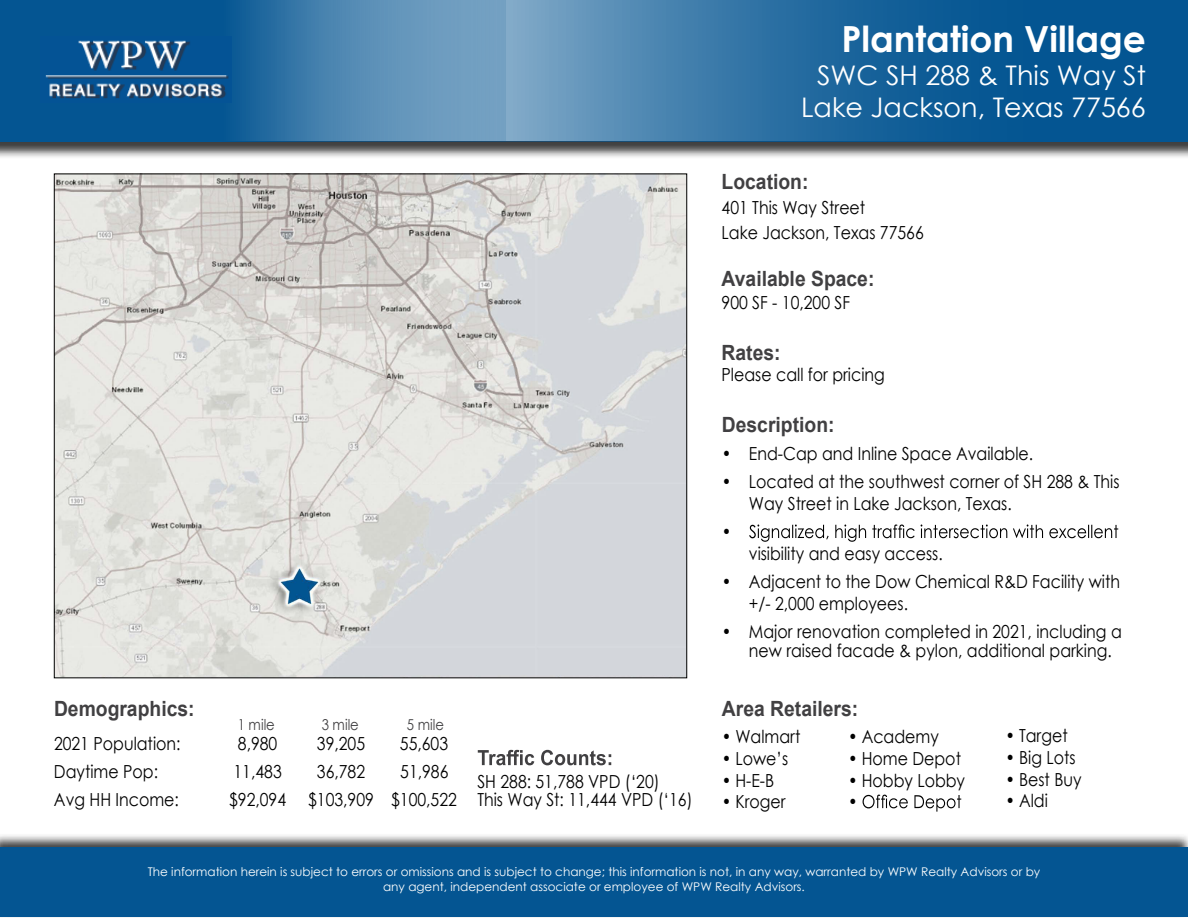
<style>
.page{position:relative;width:1188px;height:918px;background:#fff}
.page>*{position:absolute;margin:0;border:0;box-sizing:border-box;transform-origin:0 0}
.t1{font:700 36px "Century Gothic";color:#fff}
.t2{font:27px/32.4px "Century Gothic";color:#fff;text-align:center}
.t3{font:700 21px "Arial";color:#414042;scale:.92 1}
.t4{font:18px/21.6px "Century Gothic";color:#000;scale:.88 1}
.t5{font:15px "Century Gothic";color:#414042;scale:.88 1}
.t6{font:12px/14.4px "Century Gothic";color:#fff;text-align:center}
</style>
<div class="page">
<svg style="left:0;top:141px;width:1188px;height:16px;background:#7f8387"></svg>
<div style="left:0;top:0;width:505px;height:141px;background:#045592"></div>
<svg style="left:238px;top:0;width:950px;height:141px;background:#3475a6"></svg>
<img style="left:45px;top:40px;width:184px;height:59px">
<svg style="left:0;top:835px;width:1188px;height:83px;background:#9ba1a5"></svg>
<div style="left:0;top:848px;width:1188px;height:69px;background:#045592"></div>
<img style="left:56px;top:176px;width:629px;height:500px">
<svg style="left:749px;top:525px;width:369px;height:17px"></svg>
<svg style="left:863px;top:795px;width:98px;height:17px"></svg>
<svg style="left:478px;top:750px;width:133px;height:15px"></svg>
<h1 class="t1" style="left:841px;top:12px;width:306px">Plantation Village</h1>
<h2 class="t2" style="left:801px;top:58px;width:346px">SWC SH 288 &amp; This Way St<br>Lake Jackson, Texas 77566</h2>
<p class="t3" style="left:722px;top:167px;width:96px">Location:</p>
<p class="t4" style="left:722px;top:195px;width:231px;line-height:24.8px">401 This Way Street<br>Lake Jackson, Texas 77566</p>
<p class="t3" style="left:722px;top:264px;width:168px">Available Space:</p>
<p class="t4" style="left:722px;top:292px;width:148px">900 SF - 10,200 SF</p>
<p class="t3" style="left:722px;top:338px;width:66px">Rates:</p>
<p class="t4" style="left:722px;top:364px;width:187px">Please call for pricing</p>
<p class="t3" style="left:722px;top:410px;width:124px">Description:</p>
<p class="t3" style="left:54px;top:694px;width:154px">Demographics:</p>
<p class="t5" style="left:238px;top:714px;width:44px">1 mile</p>
<p class="t5" style="left:322px;top:714px;width:44px">3 mile</p>
<p class="t5" style="left:407px;top:714px;width:44px">5 mile</p>
<p class="t4" style="left:54px;top:732px;width:145px">2021 Population:</p>
<p class="t4" style="left:238px;top:732px;width:46px">8,980</p>
<p class="t4" style="left:317px;top:732px;width:56px">39,205</p>
<p class="t4" style="left:400px;top:732px;width:56px">55,603</p>
<p class="t4" style="left:54px;top:761px;width:120px">Daytime Pop:</p>
<p class="t4" style="left:234px;top:761px;width:56px">11,483</p>
<p class="t4" style="left:317px;top:761px;width:56px">36,782</p>
<p class="t4" style="left:400px;top:761px;width:56px">51,986</p>
<p class="t4" style="left:54px;top:789px;width:144px">Avg HH Income:</p>
<p class="t4" style="left:229px;top:789px;width:260px">$92,094 $103,909 $100,522</p>
<p class="t4" style="left:477px;top:773px;width:246px;line-height:18px">SH 288: 51,788 VPD (‘20)<br>This Way St: 11,444 VPD (‘16)</p>
<p class="t4" style="left:722px;top:442px;width:355px">• End-Cap and Inline Space Available.</p>
<p class="t4" style="left:749px;top:470px;width:423px;text-indent:-27px">• Located at the southwest corner of SH 288 &amp; This<br>Way Street in Lake Jackson, Texas.</p>
<p class="t4" style="left:722px;top:520px;width:12px">•</p>
<p class="t4" style="left:749px;top:542px;width:222px">visibility and easy access.</p>
<p class="t4" style="left:749px;top:570px;width:423px;text-indent:-27px">• Adjacent to the Dow Chemical R&amp;D Facility with +/- 2,000 employees.</p>
<p class="t4" style="left:749px;top:622px;width:425px;line-height:19px;text-indent:-27px">• Major renovation completed in 2021, including a new raised facade &amp; pylon, additional parking.</p>
<p class="t3" style="left:722px;top:694px;width:150px">Area Retailers:</p>
<p class="t4" style="left:722px;top:726px;width:91px">• Walmart</p>
<p class="t4" style="left:722px;top:747px;width:77px">• Lowe’s</p>
<p class="t4" style="left:722px;top:769px;width:61px">• H-E-B</p>
<p class="t4" style="left:722px;top:791px;width:74px">• Kroger</p>
<p class="t4" style="left:848px;top:726px;width:105px">• Academy</p>
<p class="t4" style="left:848px;top:747px;width:130px">• Home Depot</p>
<p class="t4" style="left:848px;top:769px;width:134px">• Hobby Lobby •</p>
<p class="t4" style="left:1006px;top:725px;width:72px">• Target</p>
<p class="t4" style="left:1006px;top:746px;width:81px">• Big Lots</p>
<p class="t4" style="left:1006px;top:768px;width:88px">• Best Buy</p>
<p class="t4" style="left:1006px;top:790px;width:50px">• Aldi</p>
<p class="t6" style="left:148px;top:865px;width:894px">The information herein is subject to errors or omissions and is subject to change; this information is not, in any way, warranted by WPW Realty Advisors or by any agent, independent associate or employee of WPW Realty Advisors.</p>
</div>
